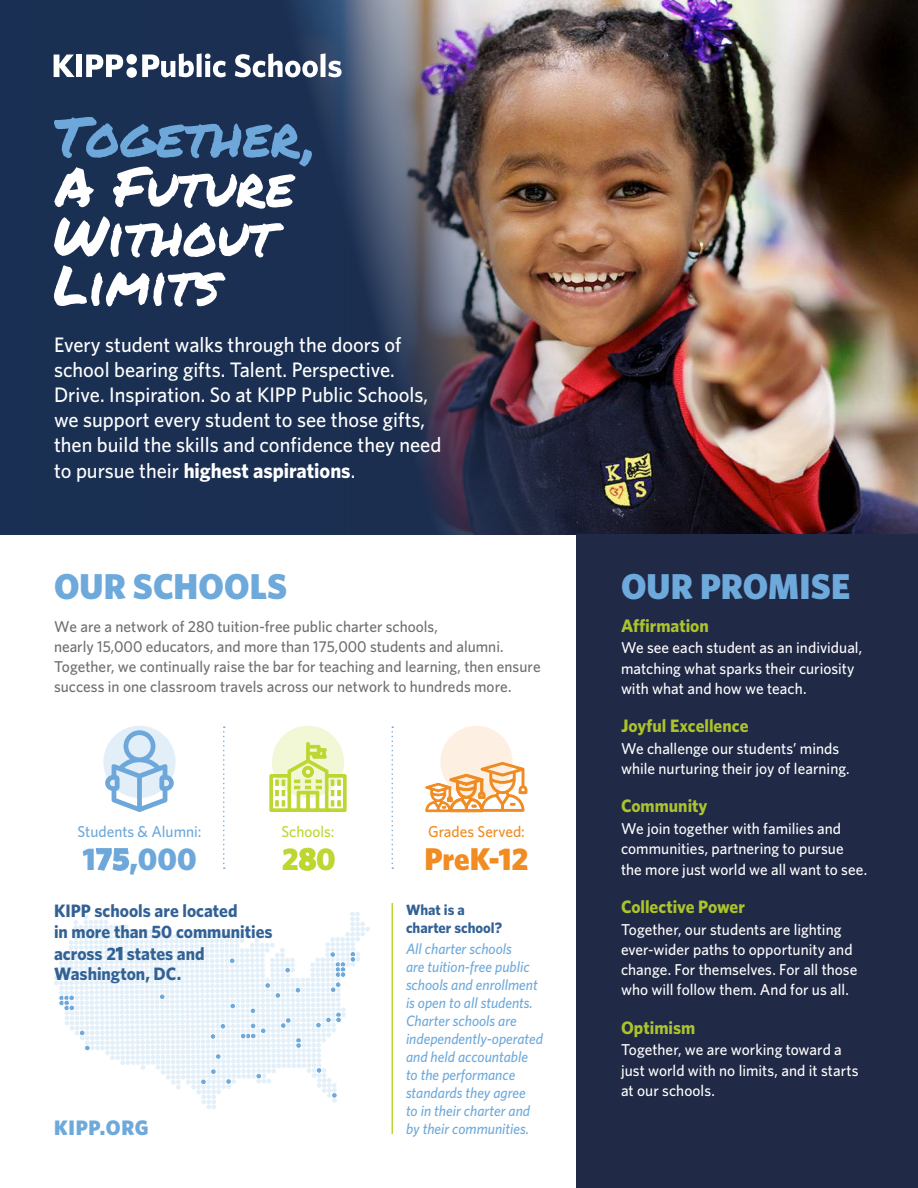
<style>
.page{position:relative;width:918px;height:1188px;background:#fff}
.page>*{position:absolute;margin:0;border:0;box-sizing:border-box;transform-origin:0 0}
.t1{font:900 36px "Whitney";letter-spacing:.005em;color:#6da9db}
.t2{font:900 31.5px "Whitney";color:#6ea8db}
.t3{font:900 31.5px "Whitney";color:#f08c21}
.t4{font:900 31.5px "Whitney";color:#bdd630}
.t5{font:500 21px/25.2px "Whitney";color:#fff}
.t6{font:900 21px "Whitney";letter-spacing:.04em;color:#6da9db}
.t7{font:700 18px/21px "Whitney";color:#326195}
.t8{font:700 18px "Whitney";color:#abc32c}
.t9{font:500 15.75px/20.2px "Whitney";color:#fff}
.t10{font:500 15.75px/20.2px "Whitney";color:#6e6f72}
.t11{font:500 15.75px "Whitney";color:#6ea8db}
.t12{font:500 15.75px "Whitney";color:#ef8b22}
.t13{font:500 15.75px "Whitney";color:#bdd630}
.t14{font:italic 500 15px/18px "Whitney";color:#6da9db}
.t15{font:700 15px/18px "Whitney";color:#326195}
.s1{font-weight:700}
</style>
<div class="page">
<img style="left:0;top:0;width:918px;height:535px">
<svg style="left:54px;top:912px;width:316px;height:197px"></svg>
<div style="left:576px;top:535px;width:342px;height:653px;background:#202945"></div>
<svg style="left:54px;top:117px;width:258px;height:92px"></svg>
<svg style="left:54px;top:216px;width:230px;height:41px"></svg>
<svg style="left:54px;top:265px;width:172px;height:42px"></svg>
<div style="left:126px;top:67px;width:11px;height:11px;background:#fff;border-radius:50%"></div>
<svg style="left:54px;top:55px;width:21px;height:22px"></svg>
<div style="left:76px;top:55px;width:6px;height:22px;background:#fff"></div>
<svg style="left:86px;top:55px;width:37px;height:22px"></svg>
<div style="left:126px;top:54px;width:11px;height:11px;background:#fff;border-radius:50%"></div>
<svg style="left:142px;top:53px;width:200px;height:24px"></svg>
<svg style="left:223px;top:726px;width:2px;height:143px"></svg>
<svg style="left:392px;top:726px;width:1px;height:143px"></svg>
<hr style="left:392px;top:903px;width:1px;height:231px;background:#bcd631">
<div style="left:103px;top:726px;width:73px;height:72px;background:#e2eef8;border-radius:50%"></div>
<svg style="left:105px;top:730px;width:69px;height:82px"></svg>
<div style="left:272px;top:726px;width:72px;height:72px;background:#f2f7d6;border-radius:50%"></div>
<svg style="left:269px;top:742px;width:78px;height:70px"></svg>
<div style="left:440px;top:726px;width:73px;height:72px;background:#fdf0e2;border-radius:50%"></div>
<svg style="left:425px;top:762px;width:102px;height:50px"></svg>
<p class="t5" style="left:54px;top:331px;width:389px">Every student walks through the doors of school bearing gifts. Talent. Perspective.<br>Drive. Inspiration. So at KIPP Public Schools, we support every student to see those gifts, then build the skills and confidence they need to pursue their <span class="s1">highest aspirations</span>.</p>
<p class="t1" style="left:54px;top:563px;width:235px">OUR SCHOOLS</p>
<p class="t10" style="left:54px;top:616px;width:488px">We are a network of 280 tuition-free public charter schools,<br>nearly 15,000 educators, and more than 175,000 students and alumni.<br>Together, we continually raise the bar for teaching and learning, then ensure success in one classroom travels across our network to hundreds more.</p>
<p class="t11" style="left:77px;top:821px;width:126px">Students &amp; Alumni:</p>
<p class="t2" style="left:82px;top:838px;width:116px">175,000</p>
<p class="t13" style="left:281px;top:821px;width:55px">Schools:</p>
<p class="t4" style="left:282px;top:838px;width:55px">280</p>
<p class="t7" style="left:54px;top:900px;width:220px">KIPP schools are located<br>in more than 50 communities across 21 states and<br>Washington, DC.</p>
<p class="t6" style="left:54px;top:1113px;width:96px">KIPP.ORG</p>
<p class="t12" style="left:428px;top:821px;width:98px">Grades Served:</p>
<p class="t3" style="left:424px;top:837px;width:106px">PreK-12</p>
<p class="t15" style="left:406px;top:900px;width:98px">What is a charter school?</p>
<p class="t14" style="left:406px;top:940px;width:139px">All charter schools<br>are tuition-free public schools and enrollment is open to all students.<br>Charter schools are independently-operated and held accountable to the performance standards they agree<br>to in their charter and by their communities.</p>
<p class="t1" style="left:621px;top:563px;width:231px">OUR PROMISE</p>
<p class="t8" style="left:621px;top:613px;width:89px">Affirmation</p>
<p class="t9" style="left:621px;top:638px;width:243px">We see each student as an individual, matching what sparks their curiosity with what and how we teach.</p>
<p class="t8" style="left:621px;top:714px;width:129px">Joyful Excellence</p>
<p class="t9" style="left:621px;top:738px;width:230px">We challenge our students’ minds while nurturing their joy of learning.</p>
<p class="t8" style="left:621px;top:794px;width:88px">Community</p>
<p class="t9" style="left:621px;top:818px;width:248px">We join together with families and communities, partnering to pursue the more just world we all want to see.</p>
<p class="t8" style="left:621px;top:895px;width:125px">Collective Power</p>
<p class="t9" style="left:621px;top:919px;width:238px">Together, our students are lighting ever-wider paths to opportunity and change. For themselves. For all those who will follow them. And for us all.</p>
<p class="t8" style="left:621px;top:1015px;width:76px">Optimism</p>
<p class="t9" style="left:621px;top:1040px;width:239px">Together, we are working toward a just world with no limits, and it starts at our schools.</p>
</div>
